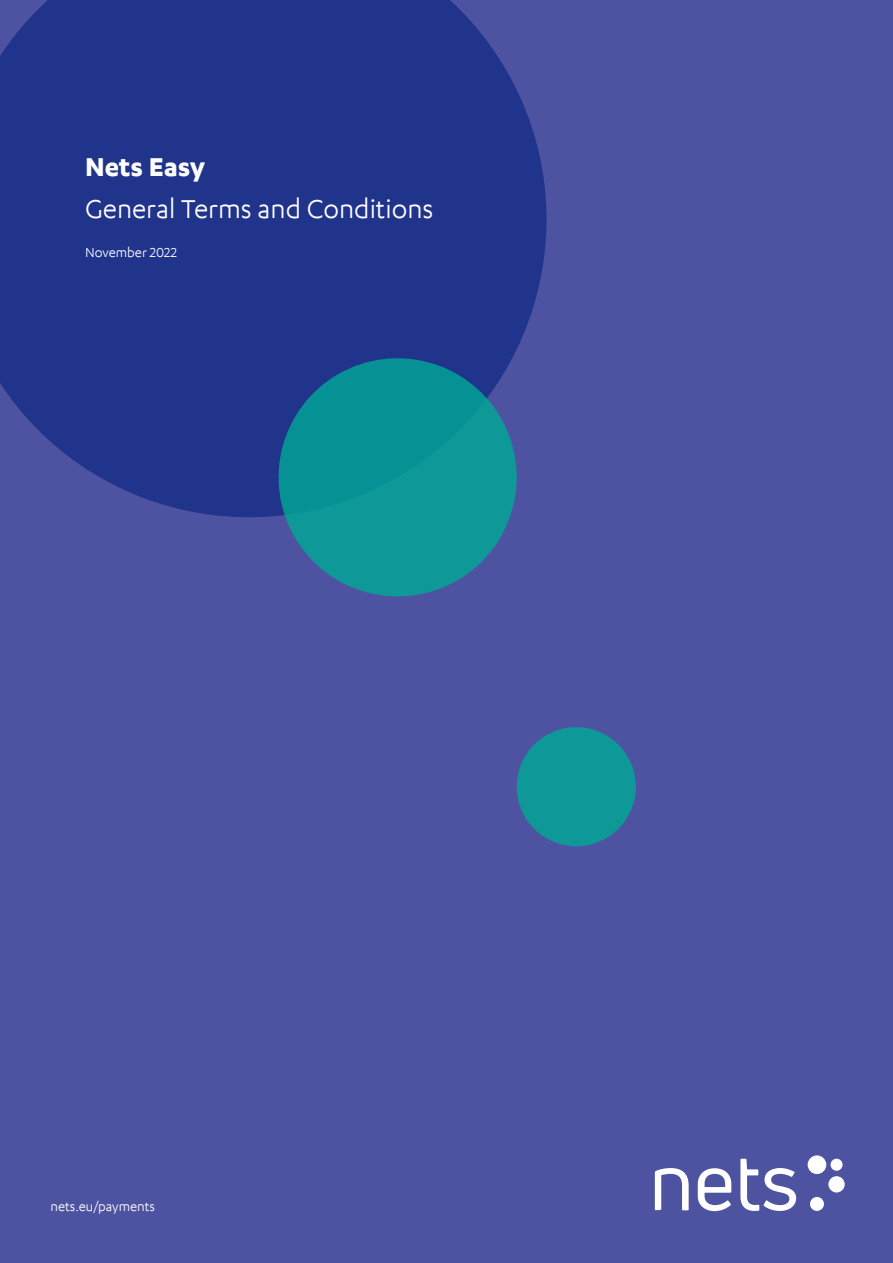
<style>
.page{position:relative;width:893px;height:1263px;background:#4d53a1}
.page>*{position:absolute;margin:0;border:0;box-sizing:border-box;transform-origin:0 0}
.t1{font:30px "Karbon App";color:#fff}
.t2{font:700 30px "Karbon App";color:#fff}
.t3{font:15px "Karbon App";color:#fff}
</style>
<div class="page">
<svg style="left:0;top:0;width:547px;height:518px;background:#24368d"></svg>
<svg style="left:516px;top:727px;width:120px;height:120px"></svg>
<svg style="left:262px;top:341px;width:272px;height:256px"></svg>
<svg style="left:655px;top:1168px;width:34px;height:42px"></svg>
<svg style="left:698px;top:1168px;width:33px;height:43px"></svg>
<svg style="left:740px;top:1159px;width:56px;height:52px"></svg>
<div style="left:808px;top:1155px;width:18px;height:19px;background:#fff;border-radius:50%"></div>
<div style="left:830px;top:1159px;width:13px;height:12px;background:#fff;border-radius:50%"></div>
<div style="left:828px;top:1176px;width:17px;height:16px;background:#fff;border-radius:50%"></div>
<div style="left:810px;top:1197px;width:14px;height:14px;background:#fff;border-radius:50%"></div>
<h1 class="t2" style="left:85px;top:150px;width:122px">Nets Easy</h1>
<h1 class="t1" style="left:85px;top:192px;width:350px">General Terms and Conditions</h1>
<p class="t3" style="left:85px;top:244px;width:94px">November 2022</p>
<p class="t3" style="left:50px;top:1198px;width:106px">nets.eu/payments</p>
</div>
